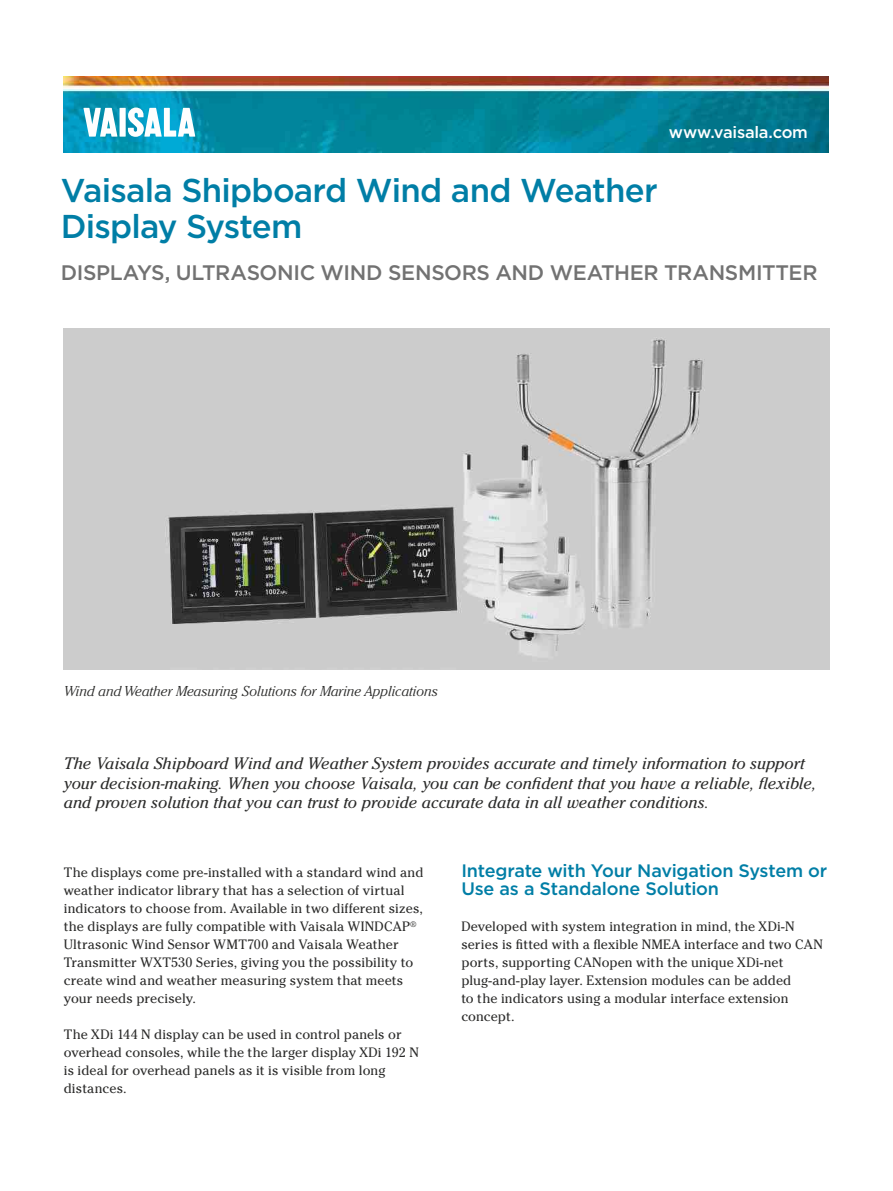
<style>
.page{position:relative;width:893px;height:1191px;background:#fff}
.page>*{position:absolute;margin:0;border:0;box-sizing:border-box;transform-origin:0 0}
.t1{font:500 33px/36px "Gotham";letter-spacing:-.025em;color:#007ea6}
.t2{font:500 21px "Gotham";letter-spacing:-.015em;color:#727272}
.t3{font:500 18px/18px "Gotham";letter-spacing:-.01em;color:#007ea6}
.t4{font:italic 16.5px/19.5px "Cheltenham Std";color:#2b2b2a}
.t5{font:500 16.5px "Gotham";letter-spacing:-.015em;color:#fefefe}
.t6{font:italic 300 14.25px "Cheltenham Std";color:#2b2b2a}
.t7{font:13.5px/18px "Cheltenham Std";letter-spacing:.005em;color:#2b2b2a}
</style>
<div class="page">
<img style="left:64px;top:77px;width:765px;height:76px">
<svg style="left:83px;top:108px;width:34px;height:29px"></svg>
<div style="left:120px;top:108px;width:6px;height:29px;background:#fefefe"></div>
<svg style="left:128px;top:107px;width:67px;height:30px"></svg>
<img style="left:64px;top:328px;width:765px;height:342px">
<p class="t5" style="left:669px;top:121px;width:141px">www.vaisala.com</p>
<h1 class="t1" style="left:61px;top:171px;width:598px">Vaisala Shipboard Wind and Weather<br>Display System</h1>
<h2 class="t2" style="left:61px;top:258px;width:758px">DISPLAYS, ULTRASONIC WIND SENSORS AND WEATHER TRANSMITTER</h2>
<p class="t6" style="left:64px;top:683px;width:376px">Wind and Weather Measuring Solutions for Marine Applications</p>
<p class="t4" style="left:64px;top:754px;width:754px">The Vaisala Shipboard Wind and Weather System provides accurate and timely information to support your decision-making. When you choose Vaisala, you can be confident that you have a reliable, flexible, and proven solution that you can trust to provide accurate data in all weather conditions.</p>
<p class="t7" style="left:64px;top:863px;width:361px">The displays come pre-installed with a standard wind and weather indicator library that has a selection of virtual indicators to choose from. Available in two different sizes, the displays are fully compatible with Vaisala WINDCAP<sup>® </sup>Ultrasonic Wind Sensor WMT700 and Vaisala Weather Transmitter WXT530 Series, giving you the possibility to create wind and weather measuring system that meets your needs precisely.</p>
<p class="t7" style="left:64px;top:1025px;width:357px">The XDi 144 N display can be used in control panels or overhead consoles, while the the larger display XDi 192 N is ideal for overhead panels as it is visible from long distances.</p>
<h3 class="t3" style="left:461px;top:861px;width:367px">Integrate with Your Navigation System or<br>Use as a Standalone Solution</h3>
<p class="t7" style="left:461px;top:917px;width:363px">Developed with system integration in mind, the XDi-N series is fitted with a flexible NMEA interface and two CAN ports, supporting CANopen with the unique XDi-net plug-and-play layer. Extension modules can be added<br>to the indicators using a modular interface extension concept.</p>
</div>
